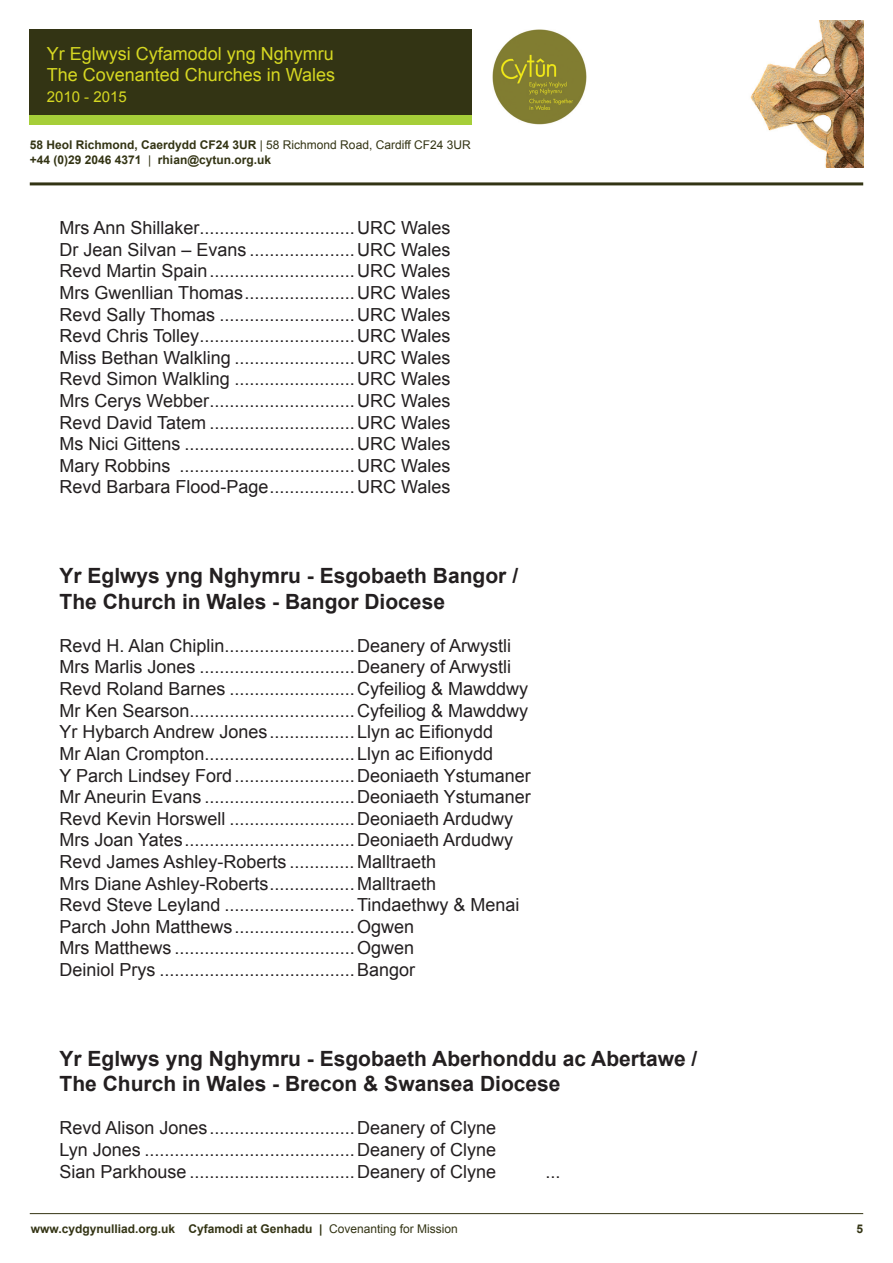
<style>
.page{position:relative;width:893px;height:1263px;background:#fff}
.page>*{position:absolute;margin:0;border:0;box-sizing:border-box;transform-origin:0 0}
.t1{font:700 21px/25.2px "Arial";color:#231f20}
.t2{font:18px/21.6px "Arial";color:#231f20;text-align:justify}
.t3{font:18px/21.6px "Arial";color:#d6d822}
.t4{font:15px "Arial";color:#d6d822}
.t5{font:700 12px/14.4px "Arial";color:#333414}
.s1{font-weight:400}
</style>
<div class="page">
<hr style="left:30px;top:1213px;width:833px;height:1px;background:#333414">
<img style="left:492px;top:30px;width:95px;height:94px">
<div style="left:30px;top:30px;width:442px;height:85px;background:#333414"></div>
<div style="left:30px;top:115px;width:442px;height:10px;background:#a6ce39"></div>
<hr style="left:30px;top:182px;width:833px;height:3px;background:#333414">
<img style="left:750px;top:20px;width:113px;height:148px">
<p class="t3" style="left:47px;top:43px;width:290px">Yr Eglwysi Cyfamodol yng Nghymru<br>The Covenanted Churches in Wales</p>
<p class="t4" style="left:47px;top:87px;width:82px">2010 - 2015</p>
<p class="t5" style="left:30px;top:138px;width:443px">58 Heol Richmond, Caerdydd CF24 3UR <span class="s1">| 58 Richmond Road, Cardiff CF24 3UR </span>+44 (0)29 2046 4371 <span class="s1">|</span> rhian@cytun.org.uk</p>
<p class="t2" style="left:60px;top:217px;width:392px">Mrs Ann Shillaker...............................URC Wales Dr Jean Silvan – Evans .....................URC Wales Revd Martin Spain.............................URC Wales Mrs Gwenllian Thomas......................URC Wales Revd Sally Thomas ...........................URC Wales Revd Chris Tolley...............................URC Wales Miss Bethan Walkling ........................URC Wales Revd Simon Walkling ........................URC Wales Mrs Cerys Webber.............................URC Wales Revd David Tatem .............................URC Wales Ms Nici Gittens ..................................URC Wales Mary Robbins ...................................URC Wales Revd Barbara Flood-Page.................URC Wales</p>
<p class="t1" style="left:60px;top:564px;width:460px">Yr Eglwys yng Nghymru - Esgobaeth Bangor /<br>The Church in Wales - Bangor Diocese</p>
<p class="t2" style="left:60px;top:635px;width:473px;text-align:left">Revd H. Alan Chiplin..........................Deanery of Arwystli Mrs Marlis Jones ...............................Deanery of Arwystli Revd Roland Barnes .........................Cyfeiliog &amp; Mawddwy Mr Ken Searson.................................Cyfeiliog &amp; Mawddwy Yr Hybarch Andrew Jones................. Llyn ac Eifionydd<br>Mr Alan Crompton..............................Llyn ac Eifionydd<br>Y Parch Lindsey Ford........................Deoniaeth Ystumaner Mr Aneurin Evans ..............................Deoniaeth Ystumaner Revd Kevin Horswell .........................Deoniaeth Ardudwy Mrs Joan Yates..................................Deoniaeth Ardudwy Revd James Ashley-Roberts ............. Malltraeth<br>Mrs Diane Ashley-Roberts................. Malltraeth<br>Revd Steve Leyland ..........................Tindaethwy &amp; Menai Parch John Matthews........................Ogwen<br>Mrs Matthews ....................................Ogwen<br>Deiniol Prys .......................................Bangor</p>
<p class="t1" style="left:60px;top:1047px;width:639px">Yr Eglwys yng Nghymru - Esgobaeth Aberhonddu ac Abertawe /<br>The Church in Wales - Brecon &amp; Swansea Diocese</p>
<p class="t2" style="left:60px;top:1117px;width:438px">Revd Alison Jones.............................Deanery of Clyne Lyn Jones ..........................................Deanery of Clyne Sian Parkhouse .................................Deanery of Clyne</p>
<p class="t2" style="left:546px;top:1160px;width:17px">...</p>
<p class="t5" style="left:31px;top:1222px;width:428px">www.cydgynulliad.org.uk Cyfamodi at Genhadu | <span class="s1">Covenanting for Mission</span></p>
</div>
